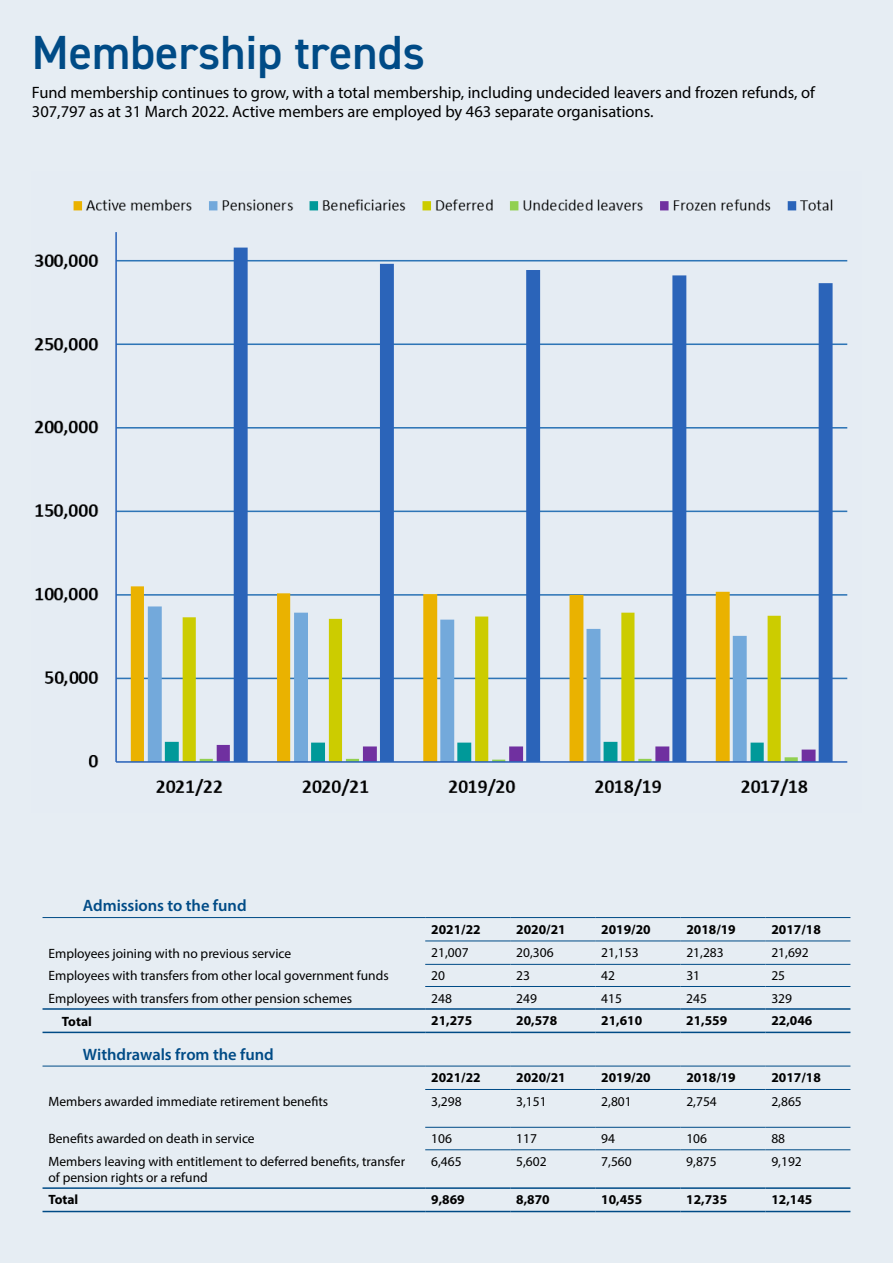
<style>
.page{position:relative;width:893px;height:1263px;background:#e6edf3}
.page>*{position:absolute;margin:0;border:0;box-sizing:border-box;transform-origin:0 0}
.t1{font:600 48px "DIN2014";color:#004b86}
.t2{font:16.5px/19.8px "Myriad Pro";color:#000}
.t3{font:600 16.5px "Myriad Pro";letter-spacing:-.005em;color:#004b86}
.t4{font:13.5px/16.2px "Myriad Pro";color:#000}
.t5{font:700 13.5px "Myriad Pro";color:#000}
</style>
<div class="page">
<hr style="left:43px;top:917px;width:382px;height:1px;background:#004b86">
<hr style="left:425px;top:917px;width:85px;height:1px;background:#004b86">
<hr style="left:510px;top:917px;width:85px;height:1px;background:#004b86">
<hr style="left:595px;top:917px;width:85px;height:1px;background:#004b86">
<hr style="left:680px;top:917px;width:85px;height:1px;background:#004b86">
<hr style="left:765px;top:917px;width:85px;height:1px;background:#004b86">
<hr style="left:425px;top:940px;width:85px;height:1px;background:#004b86">
<hr style="left:510px;top:940px;width:85px;height:1px;background:#004b86">
<hr style="left:595px;top:940px;width:85px;height:1px;background:#004b86">
<hr style="left:680px;top:940px;width:85px;height:1px;background:#004b86">
<hr style="left:765px;top:940px;width:85px;height:1px;background:#004b86">
<hr style="left:425px;top:964px;width:85px;height:1px;background:#004b86">
<hr style="left:510px;top:964px;width:85px;height:1px;background:#004b86">
<hr style="left:595px;top:964px;width:85px;height:1px;background:#004b86">
<hr style="left:680px;top:964px;width:85px;height:1px;background:#004b86">
<hr style="left:765px;top:964px;width:85px;height:1px;background:#004b86">
<hr style="left:425px;top:986px;width:85px;height:1px;background:#004b86">
<hr style="left:510px;top:986px;width:85px;height:1px;background:#004b86">
<hr style="left:595px;top:986px;width:85px;height:1px;background:#004b86">
<hr style="left:680px;top:986px;width:85px;height:1px;background:#004b86">
<hr style="left:765px;top:986px;width:85px;height:1px;background:#004b86">
<hr style="left:43px;top:1008px;width:382px;height:2px;background:#004b86">
<hr style="left:425px;top:1008px;width:85px;height:2px;background:#004b86">
<hr style="left:510px;top:1008px;width:85px;height:2px;background:#004b86">
<hr style="left:595px;top:1008px;width:85px;height:2px;background:#004b86">
<hr style="left:680px;top:1008px;width:85px;height:2px;background:#004b86">
<hr style="left:765px;top:1008px;width:85px;height:2px;background:#004b86">
<hr style="left:43px;top:1032px;width:382px;height:1px;background:#004b86">
<hr style="left:425px;top:1032px;width:85px;height:1px;background:#004b86">
<hr style="left:510px;top:1032px;width:85px;height:1px;background:#004b86">
<hr style="left:595px;top:1032px;width:85px;height:1px;background:#004b86">
<hr style="left:680px;top:1032px;width:85px;height:1px;background:#004b86">
<hr style="left:765px;top:1032px;width:85px;height:1px;background:#004b86">
<hr style="left:43px;top:1066px;width:382px;height:1px;background:#004b86">
<hr style="left:425px;top:1066px;width:85px;height:1px;background:#004b86">
<hr style="left:510px;top:1066px;width:85px;height:1px;background:#004b86">
<hr style="left:595px;top:1066px;width:85px;height:1px;background:#004b86">
<hr style="left:680px;top:1066px;width:85px;height:1px;background:#004b86">
<hr style="left:765px;top:1066px;width:85px;height:1px;background:#004b86">
<hr style="left:425px;top:1089px;width:85px;height:1px;background:#004b86">
<hr style="left:510px;top:1089px;width:85px;height:1px;background:#004b86">
<hr style="left:595px;top:1089px;width:85px;height:1px;background:#004b86">
<hr style="left:680px;top:1089px;width:85px;height:1px;background:#004b86">
<hr style="left:765px;top:1089px;width:85px;height:1px;background:#004b86">
<hr style="left:425px;top:1127px;width:85px;height:1px;background:#004b86">
<hr style="left:510px;top:1127px;width:85px;height:1px;background:#004b86">
<hr style="left:595px;top:1127px;width:85px;height:1px;background:#004b86">
<hr style="left:680px;top:1127px;width:85px;height:1px;background:#004b86">
<hr style="left:765px;top:1127px;width:85px;height:1px;background:#004b86">
<hr style="left:425px;top:1149px;width:85px;height:1px;background:#004b86">
<hr style="left:510px;top:1149px;width:85px;height:1px;background:#004b86">
<hr style="left:595px;top:1149px;width:85px;height:1px;background:#004b86">
<hr style="left:680px;top:1149px;width:85px;height:1px;background:#004b86">
<hr style="left:765px;top:1149px;width:85px;height:1px;background:#004b86">
<hr style="left:43px;top:1187px;width:382px;height:2px;background:#004b86">
<hr style="left:425px;top:1187px;width:85px;height:2px;background:#004b86">
<hr style="left:510px;top:1187px;width:85px;height:2px;background:#004b86">
<hr style="left:595px;top:1187px;width:85px;height:2px;background:#004b86">
<hr style="left:680px;top:1187px;width:85px;height:2px;background:#004b86">
<hr style="left:765px;top:1187px;width:85px;height:2px;background:#004b86">
<hr style="left:43px;top:1211px;width:382px;height:1px;background:#004b86">
<hr style="left:425px;top:1211px;width:85px;height:1px;background:#004b86">
<hr style="left:510px;top:1211px;width:85px;height:1px;background:#004b86">
<hr style="left:595px;top:1211px;width:85px;height:1px;background:#004b86">
<hr style="left:680px;top:1211px;width:85px;height:1px;background:#004b86">
<hr style="left:765px;top:1211px;width:85px;height:1px;background:#004b86">
<img style="left:32px;top:171px;width:829px;height:641px">
<p class="t1" style="left:32px;top:21px;width:395px">Membership trends</p>
<p class="t2" style="left:32px;top:82px;width:784px">Fund membership continues to grow, with a total membership, including undecided leavers and frozen refunds, of<br>307,797 as at 31 March 2022. Active members are employed by 463 separate organisations.</p>
<p class="t3" style="left:83px;top:895px;width:165px">Admissions to the fund</p>
<p class="t5" style="left:431px;top:920px;width:51px">2021/22</p>
<p class="t5" style="left:516px;top:920px;width:51px">2020/21</p>
<p class="t5" style="left:601px;top:920px;width:51px">2019/20</p>
<p class="t5" style="left:686px;top:920px;width:51px">2018/19</p>
<p class="t5" style="left:771px;top:920px;width:51px">2017/18</p>
<p class="t4" style="left:49px;top:945px;width:244px">Employees joining with no previous service</p>
<p class="t4" style="left:431px;top:944px;width:39px">21,007</p>
<p class="t4" style="left:516px;top:944px;width:39px">20,306</p>
<p class="t4" style="left:601px;top:944px;width:39px">21,153</p>
<p class="t4" style="left:686px;top:944px;width:39px">21,283</p>
<p class="t4" style="left:771px;top:944px;width:39px">21,692</p>
<p class="t4" style="left:48px;top:968px;width:342px">Employees with transfers from other local government funds</p>
<p class="t4" style="left:431px;top:968px;width:15px">20</p>
<p class="t4" style="left:516px;top:968px;width:15px">23</p>
<p class="t4" style="left:601px;top:968px;width:15px">42</p>
<p class="t4" style="left:686px;top:968px;width:15px">31</p>
<p class="t4" style="left:771px;top:968px;width:15px">25</p>
<p class="t4" style="left:48px;top:990px;width:305px">Employees with transfers from other pension schemes</p>
<p class="t4" style="left:431px;top:990px;width:22px">248</p>
<p class="t4" style="left:516px;top:990px;width:22px">249</p>
<p class="t4" style="left:601px;top:990px;width:22px">415</p>
<p class="t4" style="left:686px;top:990px;width:22px">245</p>
<p class="t4" style="left:771px;top:990px;width:22px">329</p>
<p class="t5" style="left:62px;top:1012px;width:31px">Total</p>
<p class="t5" style="left:431px;top:1012px;width:42px">21,275</p>
<p class="t5" style="left:516px;top:1012px;width:42px">20,578</p>
<p class="t5" style="left:601px;top:1012px;width:42px">21,610</p>
<p class="t5" style="left:686px;top:1012px;width:42px">21,559</p>
<p class="t5" style="left:771px;top:1012px;width:42px">22,046</p>
<p class="t3" style="left:83px;top:1044px;width:192px">Withdrawals from the fund</p>
<p class="t5" style="left:431px;top:1069px;width:51px">2021/22</p>
<p class="t5" style="left:516px;top:1069px;width:51px">2020/21</p>
<p class="t5" style="left:601px;top:1069px;width:51px">2019/20</p>
<p class="t5" style="left:686px;top:1069px;width:51px">2018/19</p>
<p class="t5" style="left:771px;top:1069px;width:51px">2017/18</p>
<p class="t4" style="left:49px;top:1093px;width:281px">Members awarded immediate retirement benefits</p>
<p class="t4" style="left:431px;top:1093px;width:32px">3,298</p>
<p class="t4" style="left:516px;top:1093px;width:32px">3,151</p>
<p class="t4" style="left:601px;top:1093px;width:32px">2,801</p>
<p class="t4" style="left:686px;top:1093px;width:32px">2,754</p>
<p class="t4" style="left:771px;top:1093px;width:32px">2,865</p>
<p class="t4" style="left:48px;top:1130px;width:208px">Benefits awarded on death in service</p>
<p class="t4" style="left:431px;top:1130px;width:22px">106</p>
<p class="t4" style="left:516px;top:1130px;width:22px">117</p>
<p class="t4" style="left:601px;top:1130px;width:15px">94</p>
<p class="t4" style="left:686px;top:1130px;width:22px">106</p>
<p class="t4" style="left:771px;top:1130px;width:15px">88</p>
<p class="t4" style="left:48px;top:1153px;width:358px">Members leaving with entitlement to deferred benefits, transfer of pension rights or a refund</p>
<p class="t4" style="left:431px;top:1153px;width:32px">6,465</p>
<p class="t4" style="left:516px;top:1153px;width:32px">5,602</p>
<p class="t4" style="left:601px;top:1153px;width:32px">7,560</p>
<p class="t4" style="left:686px;top:1153px;width:32px">9,875</p>
<p class="t4" style="left:771px;top:1153px;width:32px">9,192</p>
<p class="t5" style="left:48px;top:1191px;width:31px">Total</p>
<p class="t5" style="left:431px;top:1191px;width:35px">9,869</p>
<p class="t5" style="left:516px;top:1191px;width:35px">8,870</p>
<p class="t5" style="left:601px;top:1191px;width:42px">10,455</p>
<p class="t5" style="left:686px;top:1191px;width:42px">12,735</p>
<p class="t5" style="left:771px;top:1191px;width:42px">12,145</p>
</div>
